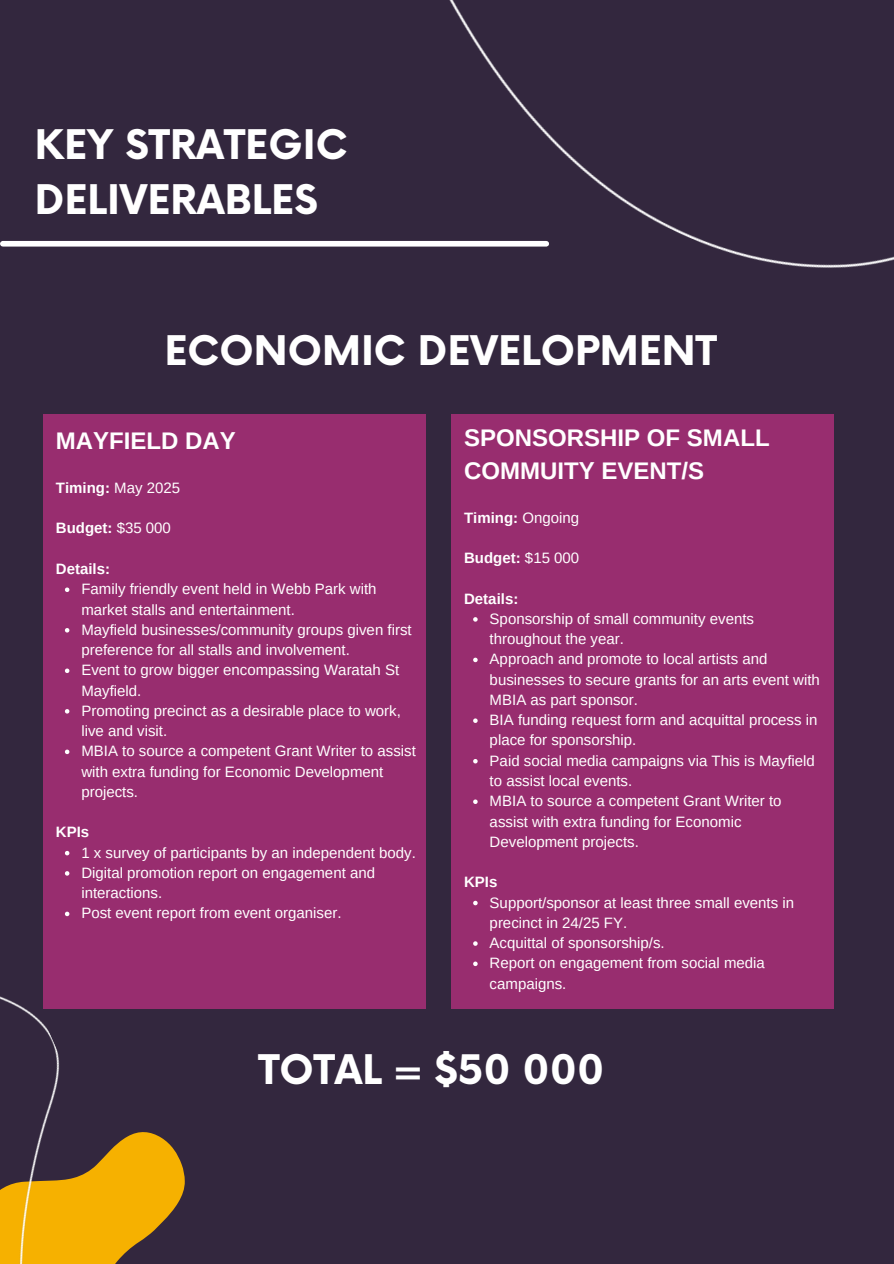
<style>
.page{position:relative;width:894px;height:1264px;background:#fff}
.page>*{position:absolute;margin:0;border:0;box-sizing:border-box;transform-origin:0 0}
.t1{font:700 39.75px/55.2px "Now";color:#fff}
.t2{font:700 24px/32.7px "Arimo";color:#fff}
.t3{font:15px/20.2px "Arimo";color:#fff}
.t4{font:700 15px "Arimo";color:#fff}
.s1{font-weight:400}
</style>
<div class="page">
<div style="left:0;top:0;width:893px;height:1263px;background:#33273e"></div>
<div style="left:3px;top:241px;width:543px;height:5px;background:#fff"></div>
<div style="left:43px;top:414px;width:382px;height:594px;background:#982d6f"></div>
<div style="left:451px;top:414px;width:382px;height:594px;background:#982d6f"></div>
<img style="left:0;top:913px;width:274px;height:350px">
<svg style="left:473px;top:617px;width:4px;height:4px"></svg>
<svg style="left:473px;top:657px;width:4px;height:5px"></svg>
<svg style="left:473px;top:718px;width:4px;height:5px"></svg>
<svg style="left:473px;top:759px;width:4px;height:4px"></svg>
<svg style="left:473px;top:799px;width:4px;height:5px"></svg>
<svg style="left:473px;top:900px;width:4px;height:5px"></svg>
<svg style="left:473px;top:941px;width:4px;height:4px"></svg>
<svg style="left:473px;top:961px;width:4px;height:5px"></svg>
<svg style="left:65px;top:587px;width:4px;height:5px"></svg>
<svg style="left:65px;top:628px;width:4px;height:4px"></svg>
<svg style="left:65px;top:668px;width:4px;height:5px"></svg>
<svg style="left:65px;top:709px;width:4px;height:4px"></svg>
<svg style="left:65px;top:749px;width:4px;height:5px"></svg>
<svg style="left:65px;top:850px;width:4px;height:5px"></svg>
<svg style="left:65px;top:871px;width:4px;height:4px"></svg>
<svg style="left:65px;top:911px;width:4px;height:5px"></svg>
<img style="left:92px;top:0;width:801px;height:268px">
<p class="t1" style="left:35px;top:120px;width:314px">KEY STRATEGIC<br>DELIVERABLES</p>
<h1 class="t1" style="left:164px;top:325px;width:554px">ECONOMIC DEVELOPMENT</h1>
<p class="t2" style="left:56px;top:424px;width:181px">MAYFIELD DAY</p>
<p class="t4" style="left:56px;top:479px;width:126px">Timing: <span class="s1">May 2025</span></p>
<h3 class="t4" style="left:56px;top:520px;width:117px">Budget: <span class="s1">$35 000</span></h3>
<p class="t4" style="left:56px;top:560px;width:56px">Details:</p>
<p class="t3" style="left:81px;top:579px;width:297px">Family friendly event held in Webb Park with market stalls and entertainment.</p>
<p class="t3" style="left:81px;top:619px;width:331px">Mayfield businesses/community groups given first preference for all stalls and involvement.</p>
<p class="t3" style="left:81px;top:660px;width:319px">Event to grow bigger encompassing Waratah St<br>Mayfield.</p>
<p class="t3" style="left:81px;top:700px;width:321px">Promoting precinct as a desirable place to work, live and visit.</p>
<h3 class="t3" style="left:81px;top:741px;width:336px">MBIA to source a competent Grant Writer to assist with extra funding for Economic Development projects.</h3>
<p class="t4" style="left:56px;top:823px;width:35px">KPIs</p>
<p class="t3" style="left:81px;top:842px;width:336px">1 x survey of participants by an independent body.</p>
<p class="t3" style="left:81px;top:862px;width:295px">Digital promotion report on engagement and interactions.</p>
<p class="t3" style="left:81px;top:903px;width:262px">Post event report from event organiser.</p>
<p class="t2" style="left:464px;top:421px;width:307px">SPONSORSHIP OF SMALL<br>COMMUITY EVENT/S</p>
<p class="t4" style="left:464px;top:509px;width:116px">Timing: <span class="s1">Ongoing</span></p>
<h3 class="t4" style="left:464px;top:549px;width:117px">Budget: <span class="s1">$15 000</span></h3>
<p class="t4" style="left:464px;top:590px;width:56px">Details:</p>
<p class="t3" style="left:489px;top:608px;width:266px">Sponsorship of small community events throughout the year.</p>
<p class="t3" style="left:489px;top:649px;width:332px">Approach and promote to local artists and businesses to secure grants for an arts event with<br>MBIA as part sponsor.</p>
<p class="t3" style="left:489px;top:710px;width:329px">BIA funding request form and acquittal process in place for sponsorship.</p>
<p class="t3" style="left:489px;top:750px;width:327px">Paid social media campaigns via This is Mayfield to assist local events.</p>
<h3 class="t3" style="left:489px;top:791px;width:293px">MBIA to source a competent Grant Writer to assist with extra funding for Economic<br>Development projects.</h3>
<p class="t4" style="left:464px;top:873px;width:35px">KPIs</p>
<p class="t3" style="left:489px;top:892px;width:306px">Support/sponsor at least three small events in precinct in 24/25 FY.</p>
<p class="t3" style="left:489px;top:932px;width:177px">Acquittal of sponsorship/s.</p>
<h2 class="t3" style="left:489px;top:953px;width:277px">Report on engagement from social media campaigns.</h2>
<h1 class="t1" style="left:258px;top:1044px;width:347px">TOTAL = $50 000</h1>
</div>
